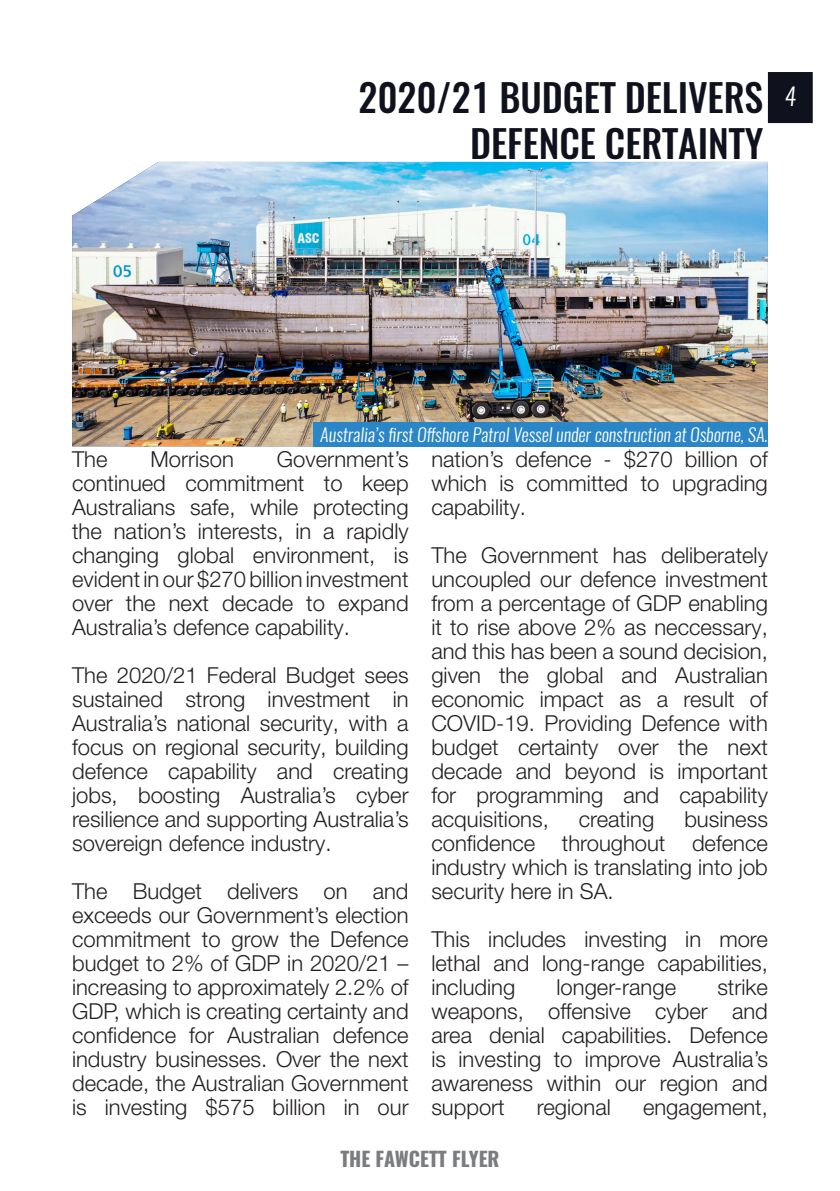
<style>
.page{position:relative;width:840px;height:1191px;background:#fff}
.page>*{position:absolute;margin:0;border:0;box-sizing:border-box;transform-origin:0 0}
.t1{font:italic 500 38px "Oswald";color:#0f121c}
.t2{font:italic 300 24px "Oswald";color:#fff}
.t3{font:300 22px/24px "Helvetica Neue LT Pro";color:#231f20;text-align:justify}
.t4{font:700 20px "Oswald";color:#7a7c7f}
.t5{font:italic 300 18px "Oswald";color:#fff}
</style>
<div class="page">
<div style="left:767px;top:72px;width:45px;height:51px;background:#0f121c"></div>
<img style="left:72px;top:162px;width:695px;height:284px">
<div style="left:313px;top:422px;width:454px;height:24px;background:#2a86c7"></div>
<p class="t1" style="left:359px;top:71px;width:412px">2020/21 BUDGET DELIVERS</p>
<p class="t1" style="left:471px;top:117px;width:294px">DEFENCE CERTAINTY</p>
<p class="t2" style="left:784px;top:79px;width:13px">4</p>
<p class="t5" style="left:320px;top:422px;width:449px">Australia’s first Offshore Patrol Vessel under construction at Osborne, SA.</p>
<p class="t3" style="left:72px;top:446px;width:338px;text-indent:205px">Government’s continued commitment to keep Australians safe, while protecting the nation’s interests, in a rapidly changing global environment, is evident in our $270 billion investment over the next decade to expand Australia’s defence capability.</p>
<p class="t3" style="left:72px;top:662px;width:338px">The 2020/21 Federal Budget sees sustained strong investment in Australia’s national security, with a focus on regional security, building defence capability and creating jobs, boosting Australia’s cyber resilience and supporting Australia’s sovereign defence industry.</p>
<p class="t3" style="left:72px;top:878px;width:338px">The Budget delivers on and exceeds our Government’s election commitment to grow the Defence budget to 2% of GDP in 2020/21 – increasing to approximately 2.2% of GDP, which is creating certainty and confidence for Australian defence industry businesses. Over the next decade, the Australian Government is investing $575 billion in our</p>
<p class="t3" style="left:72px;top:446px;width:37px">The</p>
<p class="t3" style="left:150px;top:446px;width:85px">Morrison</p>
<p class="t3" style="left:431px;top:446px;width:338px">nation’s defence - $270 billion of which is committed to upgrading capability.</p>
<p class="t3" style="left:431px;top:542px;width:338px">The Government has deliberately uncoupled our defence investment from a percentage of GDP enabling it to rise above 2% as neccessary, and this has been a sound decision, given the global and Australian economic impact as a result of COVID-19. Providing Defence with budget certainty over the next decade and beyond is important for programming and capability acquisitions,</p>
<p class="t3" style="left:431px;top:806px;width:338px;text-indent:253px">business confidence throughout defence industry which is translating into job security here in SA.</p>
<p class="t3" style="left:431px;top:926px;width:338px">This includes investing in more lethal and long-range capabilities, including</p>
<p class="t3" style="left:578px;top:806px;width:77px">creating</p>
<p class="t3" style="left:431px;top:974px;width:338px;text-indent:286px">strike weapons, offensive cyber and area denial capabilities. Defence is investing to improve Australia’s awareness within our region and support</p>
<p class="t3" style="left:556px;top:974px;width:121px">longer-range</p>
<p class="t3" style="left:536px;top:1094px;width:75px">regional</p>
<p class="t3" style="left:642px;top:1094px;width:126px">engagement,</p>
<p class="t4" style="left:340px;top:1145px;width:161px">THE FAWCETT FLYER</p>
</div>
